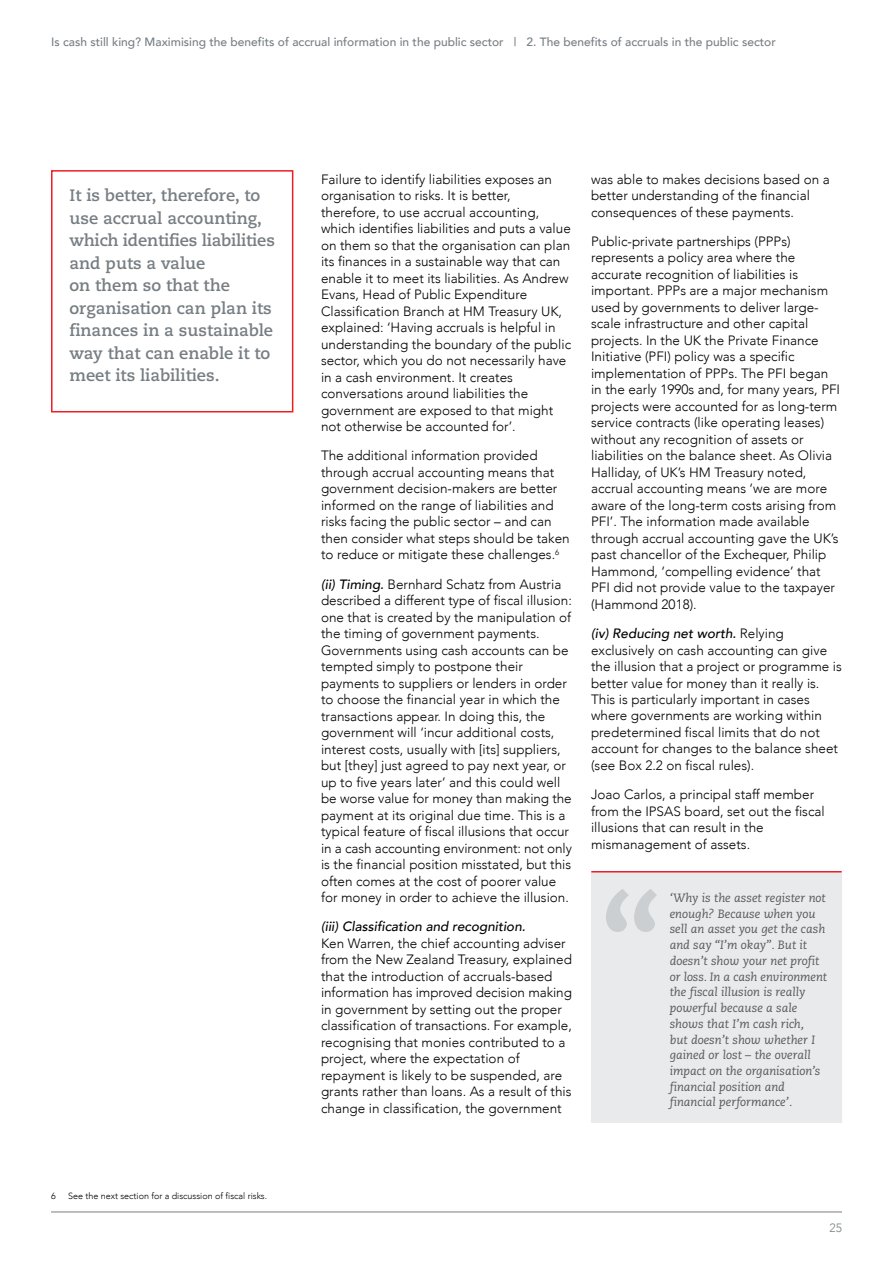
<style>
.page{position:relative;width:893px;height:1263px;background:#fff}
.page>*{position:absolute;margin:0;border:0;box-sizing:border-box;transform-origin:0 0}
.t1{font:700 16.5px/22.5px "Caecilia";color:#777e83}
.t2{font:300 13.5px/16.5px "Avenir";color:#000}
.t3{font:italic 500 13.5px "Avenir";color:#000}
.t4{font:italic 12px/15.8px "Caecilia";color:#58595b}
.t5{font:500 12px "Avenir";color:#777e83}
.t6{font:300 12px "Avenir";color:#777e83}
.t7{font:300 9px "Avenir";color:#000}
.s1{font-weight:500;font-style:italic}
</style>
<div class="page">
<hr style="left:51px;top:1212px;width:791px;height:1px;background:#777e83">
<svg style="left:51px;top:170px;width:243px;height:243px"></svg>
<div style="left:591px;top:872px;width:251px;height:251px;background:#e9eaeb;border:1px solid #e9eaeb"></div>
<svg style="left:606px;top:889px;width:51px;height:43px"></svg>
<hr style="left:592px;top:871px;width:249px;height:1px;background:#ed1d24">
<p class="t5" style="left:51px;top:31px;width:726px">Is cash still king? Maximising the benefits of accrual information in the public sector | 2. The benefits of accruals in the public sector</p>
<p class="t1" style="left:70px;top:185px;width:207px">It is better, therefore, to use accrual accounting, which identifies liabilities and puts a value<br>on them so that the organisation can plan its finances in a sustainable way that can enable it to meet its liabilities.</p>
<p class="t7" style="left:51px;top:1191px;width:6px">6</p>
<p class="t7" style="left:68px;top:1191px;width:201px">See the next section for a discussion of fiscal risks.</p>
<p class="t2" style="left:321px;top:171px;width:252px">Failure to identify liabilities exposes an organisation to risks. It is better, therefore, to use accrual accounting, which identifies liabilities and puts a value on them so that the organisation can plan its finances in a sustainable way that can enable it to meet its liabilities. As Andrew Evans, Head of Public Expenditure Classification Branch at HM Treasury UK, explained: ‘Having accruals is helpful in understanding the boundary of the public sector, which you do not necessarily have in a cash environment. It creates conversations around liabilities the government are exposed to that might not otherwise be accounted for’.</p>
<p class="t2" style="left:321px;top:447px;width:250px">The additional information provided through accrual accounting means that government decision-makers are better informed on the range of liabilities and risks facing the public sector – and can then consider what steps should be taken to reduce or mitigate these challenges.<sup>6</sup></p>
<p class="t2" style="left:321px;top:576px;width:252px"><span class="s1">(ii) Timing.</span> Bernhard Schatz from Austria described a different type of fiscal illusion: one that is created by the manipulation of the timing of government payments.<br>Governments using cash accounts can be tempted simply to postpone their payments to suppliers or lenders in order to choose the financial year in which the transactions appear. In doing this, the government will ‘incur additional costs, interest costs, usually with [its] suppliers, but [they] just agreed to pay next year, or up to five years later’ and this could well be worse value for money than making the payment at its original due time. This is a typical feature of fiscal illusions that occur in a cash accounting environment: not only is the financial position misstated, but this often comes at the cost of poorer value for money in order to achieve the illusion.</p>
<p class="t3" style="left:321px;top:919px;width:206px">(iii) Classification and recognition.</p>
<p class="t2" style="left:321px;top:935px;width:252px">Ken Warren, the chief accounting adviser from the New Zealand Treasury, explained that the introduction of accruals-based information has improved decision making in government by setting out the proper classification of transactions. For example, recognising that monies contributed to a project, where the expectation of repayment is likely to be suspended, are grants rather than loans. As a result of this change in classification, the government</p>
<p class="t2" style="left:591px;top:171px;width:240px">was able to makes decisions based on a better understanding of the financial consequences of these payments.</p>
<p class="t2" style="left:591px;top:233px;width:251px">Public-private partnerships (PPPs) represents a policy area where the accurate recognition of liabilities is important. PPPs are a major mechanism used by governments to deliver large&shy;scale infrastructure and other capital projects. In the UK the Private Finance Initiative (PFI) policy was a specific implementation of PPPs. The PFI began in the early 1990s and, for many years, PFI projects were accounted for as long-term service contracts (like operating leases) without any recognition of assets or liabilities on the balance sheet. As Olivia Halliday, of UK’s HM Treasury noted, accrual accounting means ‘we are more aware of the long-term costs arising from PFI’. The information made available through accrual accounting gave the UK’s past chancellor of the Exchequer, Philip Hammond, ‘compelling evidence’ that PFI did not provide value to the taxpayer (Hammond 2018).</p>
<p class="t2" style="left:591px;top:625px;width:252px"><span class="s1">(iv) Reducing net worth.</span> Relying exclusively on cash accounting can give the illusion that a project or programme is better value for money than it really is.<br>This is particularly important in cases where governments are working within predetermined fiscal limits that do not account for changes to the balance sheet (see Box 2.2 on fiscal rules).</p>
<p class="t2" style="left:591px;top:786px;width:235px">Joao Carlos, a principal staff member from the IPSAS board, set out the fiscal illusions that can result in the mismanagement of assets.</p>
<p class="t4" style="left:670px;top:890px;width:159px">‘Why is the asset register not enough? Because when you sell an asset you get the cash and say “I’m okay”. But it doesn’t show your net profit or loss. In a cash environment the fiscal illusion is really powerful because a sale shows that I’m cash rich,<br>but doesn’t show whether I gained or lost – the overall impact on the organisation’s financial position and financial performance’.</p>
<p class="t6" style="left:829px;top:1221px;width:14px">25</p>
</div>
